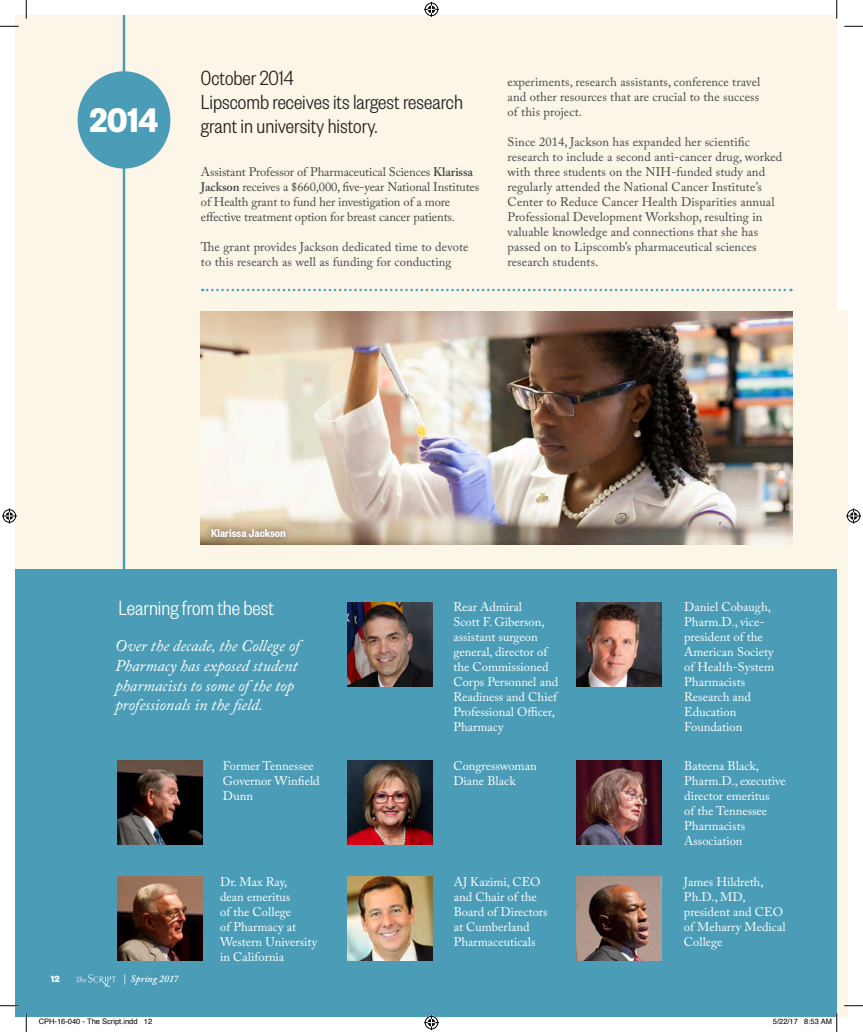
<style>
.page{position:relative;width:863px;height:1032px;background:#fff}
.page>*{position:absolute;margin:0;border:0;box-sizing:border-box;transform-origin:0 0}
.t1{font:700 37.5px "Founders Grotesk Cond";color:#fff}
.t2{font:300 22.5px/23.8px "Founders Grotesk Cond";color:#231f20}
.t3{font:300 22.5px "Founders Grotesk Cond";color:#fff}
.t4{font:italic 16.25px/19.5px "Adobe Caslon Pro";color:#fff}
.t5{font:12.5px/15px "Adobe Caslon Pro";color:#fff}
.t6{font:12.5px/15px "Adobe Caslon Pro";letter-spacing:.01em;color:#454647}
.t7{font:12.5px/15px "Adobe Caslon Pro";letter-spacing:-.01em;color:#454647}
.t8{font:600 12.5px "Founders Grotesk Cond";color:#fff}
.t9{font:italic 600 10px "Adobe Caslon Pro";letter-spacing:.005em;color:#fff}
.t10{font:700 10px "Founders Grotesk";color:#fff}
.t11{font:7.5px "Helvetica";color:#000}
.s1{font-weight:600}
.s2{font-style:normal}
</style>
<div class="page">
<div style="left:836px;top:311px;width:12px;height:705px;background:#fbf6e8"></div>
<div style="left:15px;top:15px;width:821px;height:554px;background:#fbf6e8"></div>
<hr style="left:123px;top:15px;width:2px;height:1001px;background:#4b9db7">
<div style="left:78px;top:71px;width:92px;height:97px;background:#4b9db7;border-radius:50%"></div>
<div style="left:15px;top:569px;width:821px;height:447px;background:#4b9db7"></div>
<img style="left:201px;top:312px;width:591px;height:232px">
<svg style="left:202px;top:289px;width:589px;height:2px"></svg>
<img style="left:118px;top:760px;width:84px;height:84px">
<img style="left:118px;top:876px;width:84px;height:84px">
<img style="left:347px;top:602px;width:85px;height:84px">
<img style="left:577px;top:602px;width:84px;height:84px">
<img style="left:347px;top:760px;width:85px;height:84px">
<img style="left:576px;top:760px;width:85px;height:84px">
<img style="left:347px;top:876px;width:85px;height:84px">
<img style="left:576px;top:876px;width:85px;height:84px">
<div style="left:203px;top:521px;width:90px;height:23px;background:#231f20;opacity:.75"></div>
<svg style="left:76px;top:974px;width:40px;height:13px"></svg>
<svg style="left:0;top:25px;width:19px;height:2px"></svg>
<svg style="left:844px;top:25px;width:18px;height:2px"></svg>
<svg style="left:0;top:1005px;width:19px;height:1px"></svg>
<svg style="left:844px;top:1005px;width:18px;height:1px"></svg>
<svg style="left:25px;top:0;width:2px;height:19px"></svg>
<svg style="left:25px;top:1013px;width:2px;height:18px"></svg>
<svg style="left:836px;top:0;width:1px;height:19px"></svg>
<svg style="left:424px;top:2px;width:15px;height:15px"></svg>
<svg style="left:424px;top:1015px;width:15px;height:14px"></svg>
<svg style="left:2px;top:508px;width:15px;height:15px"></svg>
<svg style="left:846px;top:508px;width:15px;height:15px"></svg>
<svg style="left:772px;top:1012px;width:65px;height:19px"></svg>
<h1 class="t1" style="left:90px;top:96px;width:70px">2014</h1>
<h2 class="t2" style="left:201px;top:66px;width:263px">October 2014<br>Lipscomb receives its largest research grant in university history.</h2>
<p class="t7" style="left:201px;top:164px;width:280px">Assistant Professor of Pharmaceutical Sciences <span class="s1">Klarissa Jackson</span> receives a $660,000, five-year National Institutes of Health grant to fund her investigation of a more effective treatment option for breast cancer patients.</p>
<p class="t6" style="left:201px;top:239px;width:269px">The grant provides Jackson dedicated time to devote to this research as well as funding for conducting</p>
<p class="t6" style="left:507px;top:74px;width:254px;text-align:justify">experiments, research assistants, conference travel and other resources that are crucial to the success of this project.</p>
<p class="t6" style="left:507px;top:134px;width:276px">Since 2014, Jackson has expanded her scientific research to include a second anti-cancer drug, worked with three students on the NIH-funded study and regularly attended the National Cancer Institute’s Center to Reduce Cancer Health Disparities annual Professional Development Workshop, resulting in valuable knowledge and connections that she has passed on to Lipscomb’s pharmaceutical sciences research students.</p>
<p class="t8" style="left:211px;top:525px;width:76px">Klarissa Jackson</p>
<h2 class="t3" style="left:118px;top:596px;width:157px">Learning from the best</h2>
<h3 class="t4" style="left:115px;top:636px;width:186px">Over the decade, the College of<br>Pharmacy has exposed student pharmacists to some of the top professionals in the field.</h3>
<p class="t5" style="left:223px;top:758px;width:98px">Former Tennessee<br>Governor Winfield<br>Dunn</p>
<p class="t5" style="left:220px;top:874px;width:98px">Dr. Max Ray,<br>dean emeritus<br>of the College<br>of Pharmacy at<br>Western University in California</p>
<p class="t5" style="left:453px;top:599px;width:106px">Rear Admiral<br>Scott F. Giberson, assistant surgeon general, director of the Commissioned<br>Corps Personnel and<br>Readiness and Chief<br>Professional Officer,<br>Pharmacy</p>
<p class="t5" style="left:453px;top:758px;width:85px">Congresswoman<br>Diane Black</p>
<p class="t5" style="left:453px;top:874px;width:95px">AJ Kazimi, CEO and Chair of the<br>Board of Directors at Cumberland<br>Pharmaceuticals</p>
<p class="t5" style="left:684px;top:599px;width:92px">Daniel Cobaugh,<br>Pharm.D., vice&shy;president of the<br>American Society of Health-System<br>Pharmacists<br>Research and<br>Education<br>Foundation</p>
<p class="t5" style="left:684px;top:758px;width:103px">Bateena Black,<br>Pharm.D., executive director emeritus<br>of the Tennessee<br>Pharmacists<br>Association</p>
<p class="t5" style="left:684px;top:874px;width:103px">James Hildreth,<br>Ph.D., MD, president and CEO of Meharry Medical<br>College</p>
<p class="t10" style="left:51px;top:972px;width:10px">12</p>
<p class="t9" style="left:123px;top:972px;width:57px"><span class="s2">|</span> Spring 2017</p>
<p class="t11" style="left:39px;top:1015px;width:115px">CPH-16-040 - The Script.indd 12</p>
<p class="t11" style="left:772px;top:1015px;width:61px">5/22/17 8:53 AM</p>
</div>
